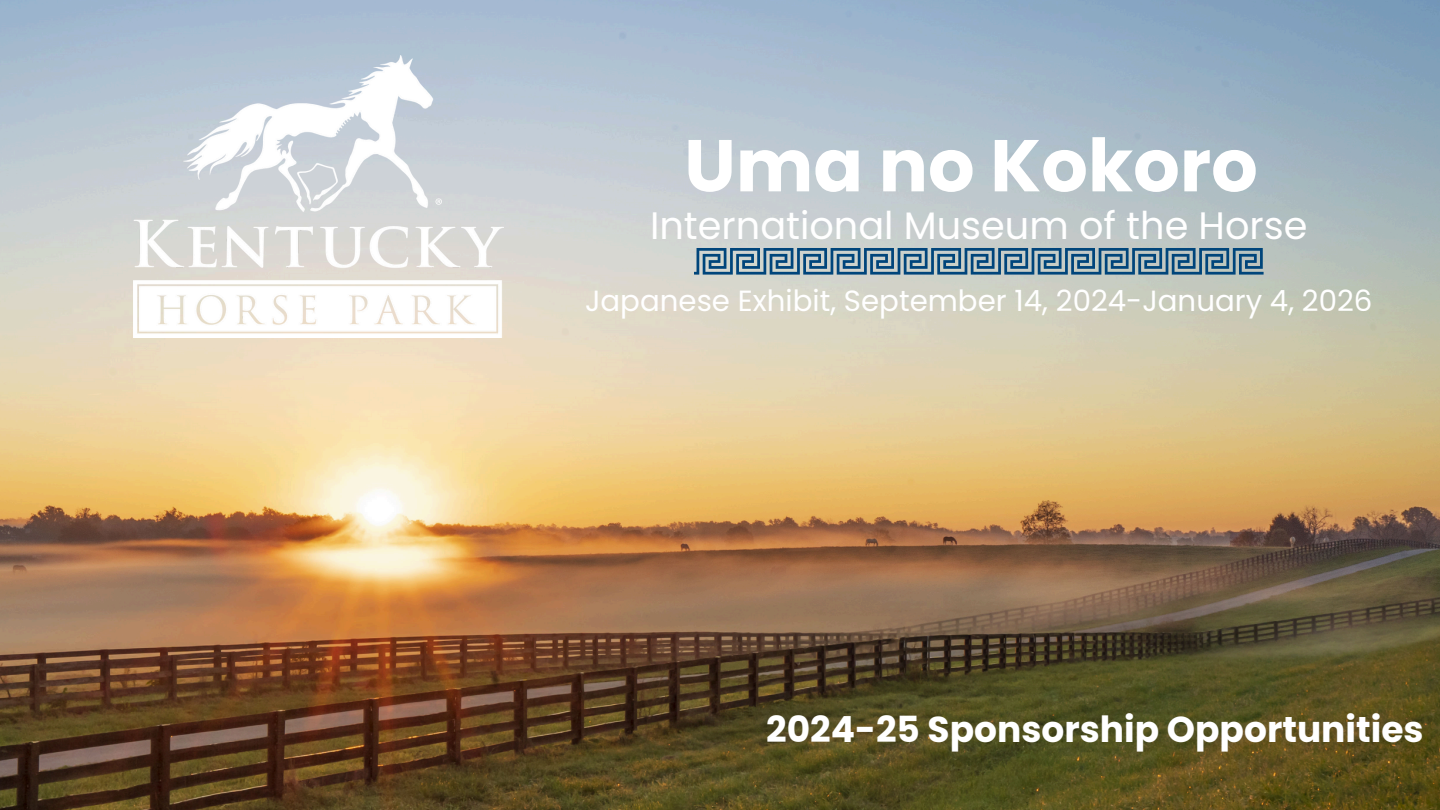
<style>
.page{position:relative;width:1440px;height:810px;background:#fff}
.page>*{position:absolute;margin:0;border:0;box-sizing:border-box;transform-origin:0 0}
.t1{font:700 73.2px "Poppins";color:#fff}
.t2{font:38.2px "Poppins";color:#fff}
.t3{font:700 36px "Poppins";color:#fff}
.t4{font:29.2px "Poppins";color:#fff}
</style>
<div class="page">
<img style="left:0;top:0;width:1440px;height:810px">
<img style="left:134px;top:56px;width:369px;height:282px">
<svg style="left:694px;top:248px;width:570px;height:27px"></svg>
<h2 class="t1" style="left:684px;top:115px;width:575px">Uma no Kokoro</h2>
<h2 class="t2" style="left:650px;top:199px;width:659px">International Museum of the Horse</h2>
<p class="t4" style="left:585px;top:281px;width:789px">Japanese Exhibit, September 14, 2024-January 4, 2026</p>
<p class="t3" style="left:766px;top:704px;width:659px">2024-25 Sponsorship Opportunities</p>
</div>
